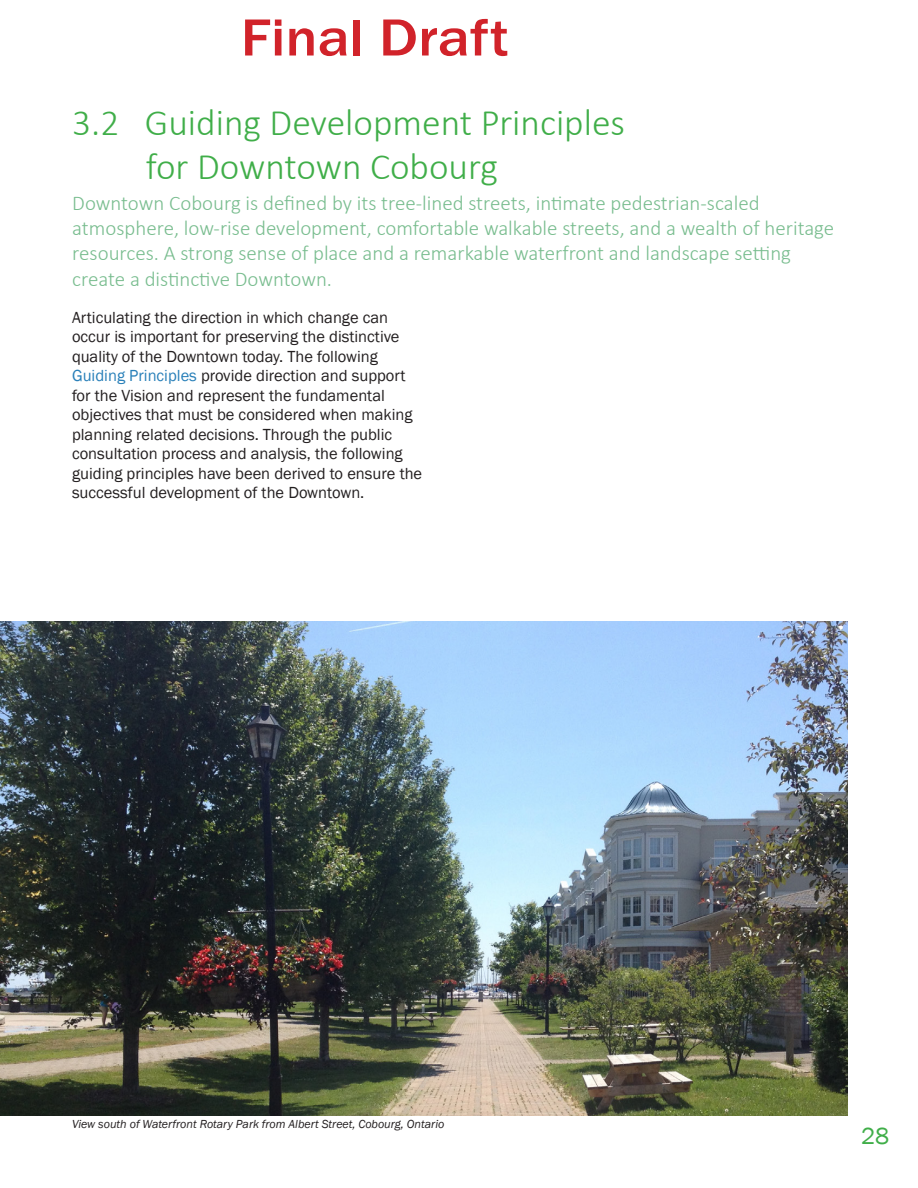
<style>
.page{position:relative;width:918px;height:1188px;background:#fff}
.page>*{position:absolute;margin:0;border:0;box-sizing:border-box;transform-origin:0 0}
.t1{font:500 54px "Franklin Gothic";color:#d1232a;scale:1.1 1}
.C-_Section_1_1_Title{font:300 37.5px "Calibri";color:#40ae49}
.t2{font:24px "Franklin Gothic";color:#40ae49}
.C_-_Callout_Text{font:300 21px "Calibri";color:#79bd8f}
.C_-_Text{font:16.5px/19.5px "Franklin Gothic";color:#231f20}
.Caption_Text{font:italic 12px "Franklin Gothic";color:#231f20}
.s1{color:#2980b9}
</style>
<div class="page">
<img style="left:0;top:621px;width:848px;height:495px">
<h1 class="t1" style="left:241px;top:4px;width:245px">Final Draft</h1>
<p class="C-_Section_1_1_Title" style="left:72px;top:100px;width:554px">3.2 Guiding Development Principles</p>
<p class="C-_Section_1_1_Title" style="left:146px;top:143px;width:354px">for Downtown Cobourg</p>
<p class="C_-_Callout_Text" style="left:72px;top:190px;width:689px">Downtown Cobourg is defined by its tree-lined streets, intimate pedestrian-scaled</p>
<p class="C_-_Callout_Text" style="left:72px;top:215px;width:763px">atmosphere, low-rise development, comfortable walkable streets, and a wealth of heritage</p>
<p class="C_-_Callout_Text" style="left:72px;top:240px;width:720px">resources. A strong sense of place and a remarkable waterfront and landscape setting</p>
<p class="C_-_Callout_Text" style="left:72px;top:266px;width:261px">create a distinctive Downtown.</p>
<p class="C_-_Text" style="left:72px;top:308px;width:352px">Articulating the direction in which change can occur is important for preserving the distinctive quality of the Downtown today. The following <span class="s1">Guiding Principles</span> provide direction and support for the Vision and represent the fundamental objectives that must be considered when making planning related decisions. Through the public consultation process and analysis, the following guiding principles have been derived to ensure the successful development of the Downtown.</p>
<p class="Caption_Text" style="left:72px;top:1117px;width:374px">View south of Waterfront Rotary Park from Albert Street, Cobourg, Ontario</p>
<h3 class="t2" style="left:861px;top:1121px;width:30px">28</h3>
</div>
